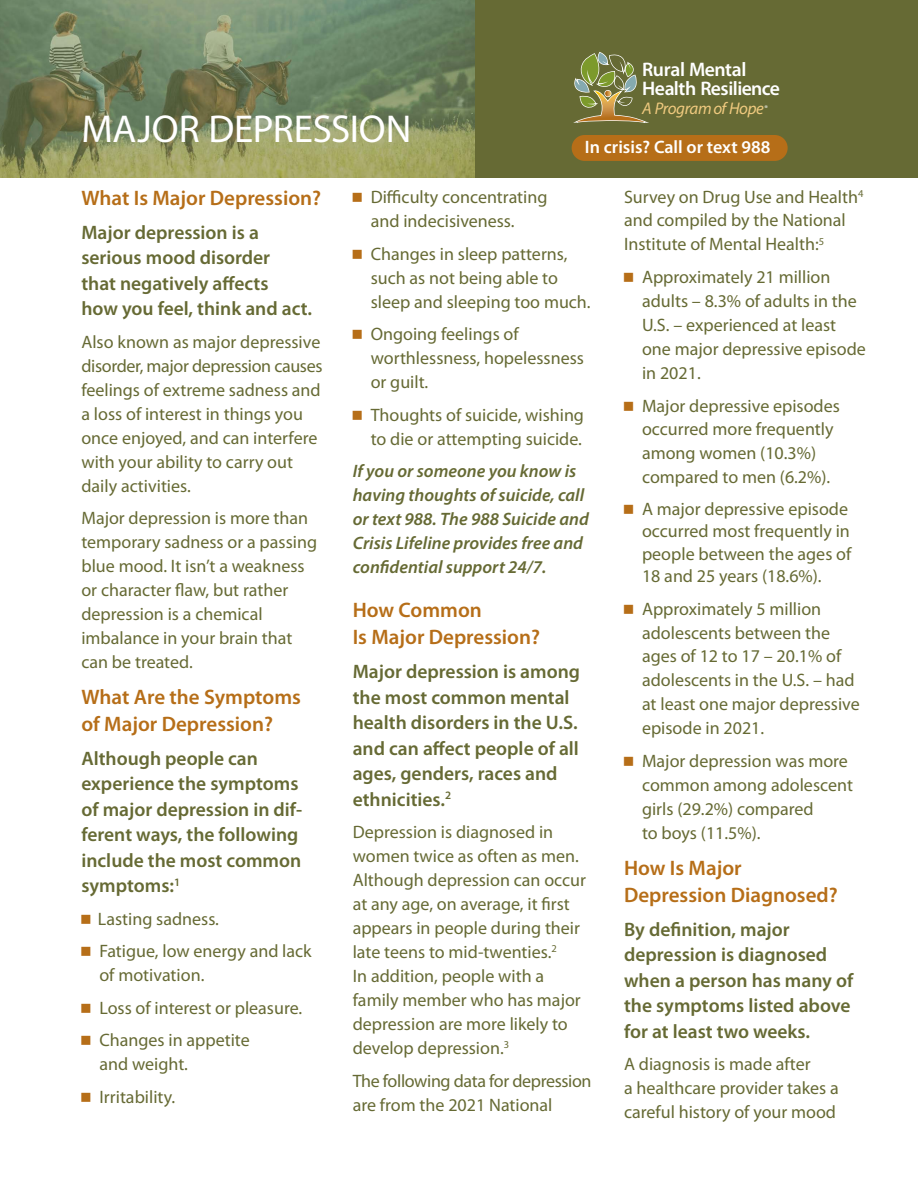
<style>
.page{position:relative;width:918px;height:1188px;background:#fff}
.page>*{position:absolute;margin:0;border:0;box-sizing:border-box;transform-origin:0 0}
.t1{font:39px "Myriad Pro";color:#fff}
.t2{font:600 21px/27px "Myriad Pro";color:#b66e18}
.t3{font:600 19.65px/19.4px "Myriad Pro";letter-spacing:-.02em;color:#fff}
.t4{font:600 19.5px/25.5px "Myriad Pro";color:#666a34}
.t5{font:18px/24px "Myriad Pro";color:#666a34}
.t6{font:italic 600 18px/24px "Myriad Pro";color:#666a34}
.t7{font:18px/24px "Myriad Pro";letter-spacing:-.02em;color:#666a34}
.t8{font:600 18px "Myriad Pro";color:#fff}
.t9{font:italic 16.8px "Myriad Pro";letter-spacing:-.02em;color:#f0ca7f}
</style>
<div class="page">
<div style="left:467px;top:0;width:451px;height:177px;background:#666a34"></div>
<img style="left:0;top:0;width:475px;height:177px">
<svg style="left:574px;top:52px;width:75px;height:71px"></svg>
<div style="left:572px;top:135px;width:216px;height:26px;background:#b66e18;border-radius:13px"></div>
<h1 class="t1" style="left:81px;top:104px;width:332px">MAJOR DEPRESSION</h1>
<p class="t3" style="left:642px;top:59px;width:139px">Rural Mental<br>Health Resilience</p>
<p class="t9" style="left:642px;top:98px;width:127px">A Program of Hope<sup>®</sup></p>
<p class="t8" style="left:585px;top:136px;width:187px">In crisis? Call or text 988</p>
<p class="t2" style="left:81px;top:184px;width:241px">What Is Major Depression?</p>
<p class="t4" style="left:81px;top:219px;width:232px">Major depression is a serious mood disorder<br>that negatively affects<br>how you feel, think and act.</p>
<p class="t5" style="left:81px;top:329px;width:243px">Also known as major depressive disorder, major depression causes feelings of extreme sadness and a loss of interest in things you once enjoyed, and can interfere with your ability to carry out daily activities.</p>
<p class="t5" style="left:81px;top:506px;width:237px">Major depression is more than temporary sadness or a passing blue mood. It isn’t a weakness or character flaw, but rather depression is a chemical imbalance in your brain that can be treated.</p>
<p class="t2" style="left:81px;top:683px;width:221px">What Are the Symptoms of Major Depression?</p>
<p class="t4" style="left:81px;top:745px;width:222px">Although people can experience the symptoms of major depression in dif&shy;ferent ways, the following include the most common symptoms:<sup>1</sup></p>
<p class="t5" style="left:98px;top:902px;width:215px;line-height:32.5px">Lasting sadness.<br>Fatigue, low energy and lack</p>
<p class="t5" style="left:99px;top:959px;width:204px;line-height:32.5px">of motivation.<br>Loss of interest or pleasure.<br>Changes in appetite</p>
<p class="t5" style="left:99px;top:1048px;width:90px;line-height:32.5px">and weight.<br>Irritability.</p>
<p class="t5" style="left:371px;top:185px;width:178px">Difficulty concentrating and indecisiveness.</p>
<p class="t5" style="left:371px;top:242px;width:221px">Changes in sleep patterns, such as not being able to sleep and sleeping too much.</p>
<p class="t5" style="left:371px;top:322px;width:215px">Ongoing feelings of worthlessness, hopelessness or guilt.</p>
<p class="t5" style="left:371px;top:403px;width:215px">Thoughts of suicide, wishing to die or attempting suicide.</p>
<p class="t6" style="left:353px;top:459px;width:238px">If you or someone you know is having thoughts of suicide, call or text 988. The 988 Suicide and<br>Crisis Lifeline provides free and confidential support 24/7.</p>
<p class="t2" style="left:353px;top:596px;width:189px">How Common<br>Is Major Depression?</p>
<p class="t4" style="left:353px;top:659px;width:229px">Major depression is among the most common mental health disorders in the U.S. and can affect people of all ages, genders, races and ethnicities.<sup>2</sup></p>
<p class="t5" style="left:353px;top:820px;width:235px">Depression is diagnosed in women twice as often as men.<br>Although depression can occur at any age, on average, it first appears in people during their late teens to mid-twenties.<sup>2<br></sup>In addition, people with a family member who has major depression are more likely to develop depression.<sup>3</sup></p>
<p class="t7" style="left:353px;top:1069px;width:240px">The following data for depression are from the 2021 National</p>
<p class="t5" style="left:624px;top:184px;width:241px">Survey on Drug Use and Health<sup>4 </sup>and compiled by the National<br>Institute of Mental Health:<sup>5</sup></p>
<p class="t5" style="left:642px;top:265px;width:225px">Approximately 21 million adults – 8.3% of adults in the<br>U.S. – experienced at least one major depressive episode in 2021.</p>
<p class="t5" style="left:642px;top:393px;width:199px">Major depressive episodes occurred more frequently among women (10.3%) compared to men (6.2%).</p>
<p class="t5" style="left:642px;top:497px;width:211px;line-height:22.5px">A major depressive episode occurred most frequently in people between the ages of<br>18 and 25 years (18.6%).</p>
<p class="t5" style="left:642px;top:596px;width:219px">Approximately 5 million adolescents between the ages of 12 to 17 – 20.1% of adolescents in the U.S. – had at least one major depressive episode in 2021.</p>
<p class="t5" style="left:642px;top:749px;width:212px">Major depression was more common among adolescent girls (29.2%) compared<br>to boys (11.5%).</p>
<p class="t2" style="left:624px;top:853px;width:215px">How Is Major<br>Depression Diagnosed?</p>
<p class="t4" style="left:624px;top:916px;width:231px">By definition, major depression is diagnosed when a person has many of the symptoms listed above for at least two weeks.</p>
<p class="t5" style="left:624px;top:1052px;width:216px">A diagnosis is made after<br>a healthcare provider takes a careful history of your mood</p>
</div>
